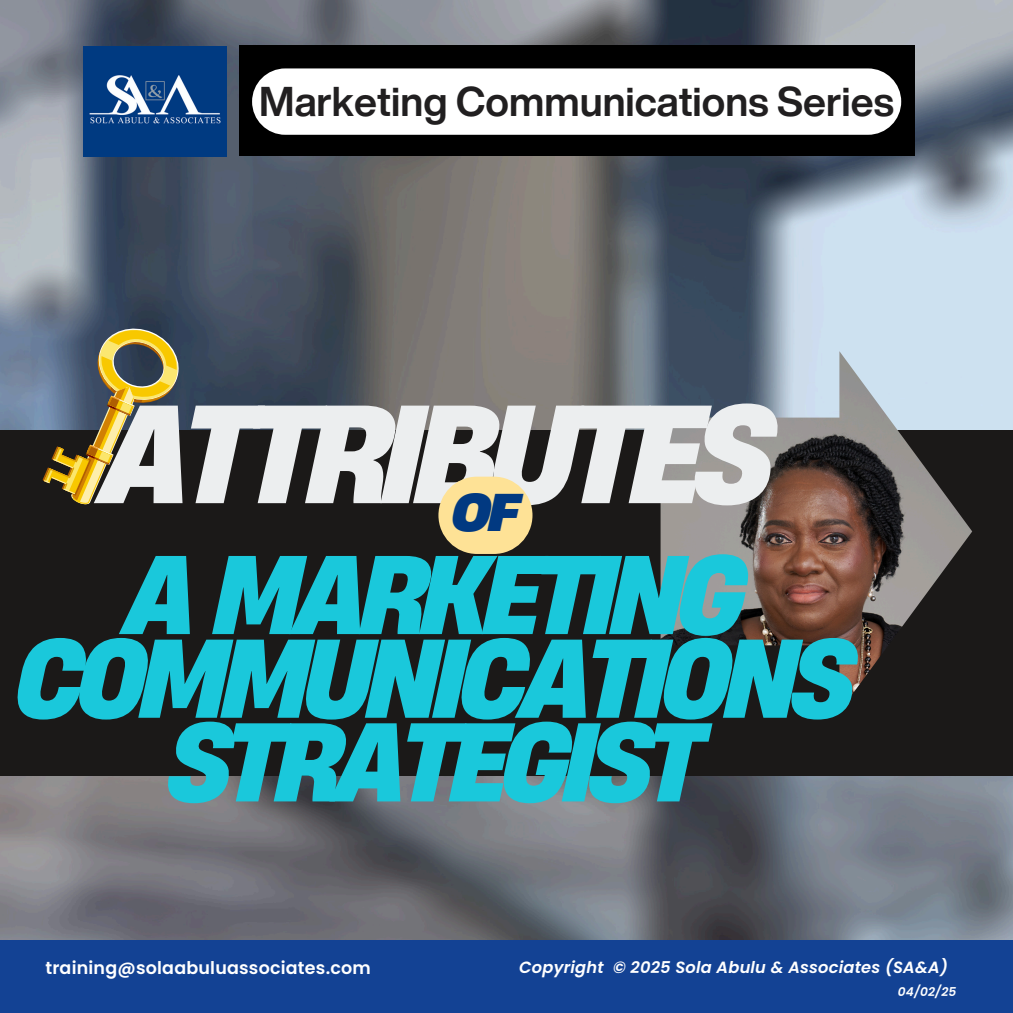
<style>
.page{position:relative;width:1013px;height:1013px;background:#fff}
.page>*{position:absolute;margin:0;border:0;box-sizing:border-box;transform-origin:0 0}
.t1{font:italic 700 131.12px "Heading Now 66";letter-spacing:-.07em;color:#eceeef}
.t2{font:italic 700 105px/83.6px "Heading Now 66";letter-spacing:-.07em;color:#1ac8db;text-align:center}
.t3{font:italic 700 49.88px "Heading Now 76";color:#013981}
.t4{font:700 40.5px "Helvetica Now Display";color:#211f20}
.t5{font:600 17.5px "Poppins";letter-spacing:.01em;color:#fff}
.t6{font:italic 600 16.25px "Poppins";letter-spacing:.01em;color:#fff}
.t7{font:italic 600 12.25px "Poppins";color:#fff}
</style>
<div class="page">
<img style="left:0;top:0;width:1012px;height:940px">
<div style="left:239px;top:46px;width:675px;height:110px;background:#000"></div>
<div style="left:252px;top:68px;width:649px;height:67px;background:#fff;border-radius:33px"></div>
<img style="left:83px;top:46px;width:144px;height:111px">
<div style="left:0;top:430px;width:1012px;height:345px;background:#1b1918"></div>
<img style="left:660px;top:351px;width:312px;height:360px">
<div style="left:438px;top:476px;width:94px;height:78px;background:#fee296;border-radius:39px"></div>
<svg style="left:33px;top:309px;width:161px;height:196px"></svg>
<div style="left:0;top:940px;width:1012px;height:72px;background:#134294"></div>
<p class="t4" style="left:259px;top:71px;width:636px">Marketing Communications Series</p>
<p class="t1" style="left:101px;top:365px;width:675px">ATTRIBUTES</p>
<h1 class="t3" style="left:451px;top:478px;width:69px">OF</h1>
<p class="t2" style="left:15px;top:551px;width:842px">A MARKETING<br>COMMUNICATIONS<br>STRATEGIST</p>
<h3 class="t5" style="left:45px;top:955px;width:327px">training@solaabuluassociates.com</h3>
<h2 class="t6" style="left:519px;top:955px;width:430px">Copyright © 2025 Sola Abulu &amp; Associates (SA&amp;A)</h2>
<p class="t7" style="left:897px;top:983px;width:60px">04/02/25</p>
</div>
